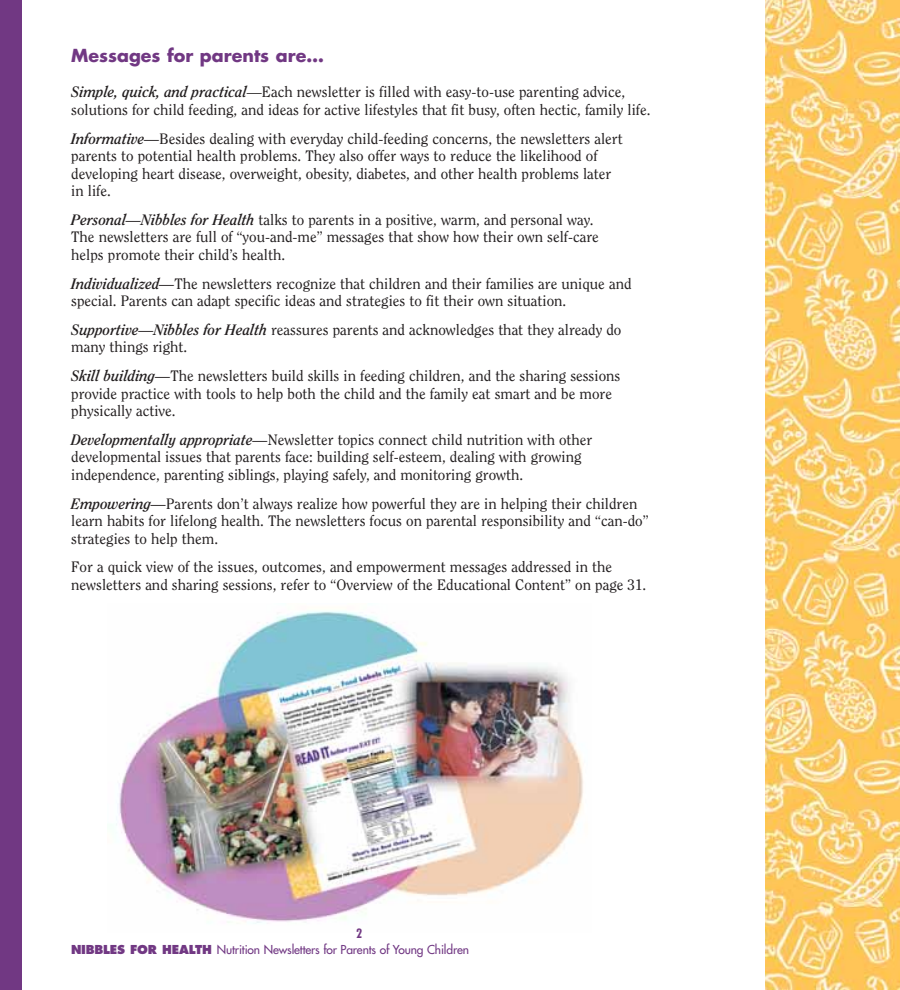
<style>
.page{position:relative;width:900px;height:990px;background:#fff}
.page>*{position:absolute;margin:0;border:0;box-sizing:border-box;transform-origin:0 0}
.t1{font:700 17.5px "Futura";color:#713883}
.t2{font:15px/17.5px "Clearface";color:#231f20}
.t3{font:700 condensed 12.5px "Futura";color:#713883}
.t4{font:12px "Futura";letter-spacing:-.01em;color:#713883}
.s1{font-weight:700;font-style:italic}
.s2{font-weight:800}
</style>
<div class="page">
<img style="left:110px;top:611px;width:474px;height:313px">
<div style="left:0;top:0;width:22px;height:990px;background:#713883"></div>
<img style="left:765px;top:0;width:135px;height:990px">
<p class="t1" style="left:71px;top:48px;width:254px">Messages for parents are…</p>
<p class="t2" style="left:71px;top:84px;width:581px"><span class="s1">Simple, quick, and practical</span>—Each newsletter is filled with easy-to-use parenting advice, solutions for child feeding, and ideas for active lifestyles that fit busy, often hectic, family life.</p>
<p class="t2" style="left:71px;top:131px;width:553px"><span class="s1">Informative—</span>Besides dealing with everyday child-feeding concerns, the newsletters alert parents to potential health problems. They also offer ways to reduce the likelihood of developing heart disease, overweight, obesity, diabetes, and other health problems later in life.</p>
<p class="t2" style="left:71px;top:212px;width:529px"><span class="s1">Personal—Nibbles for Health</span> talks to parents in a positive, warm, and personal way.<br>The newsletters are full of “you-and-me” messages that show how their own self-care helps promote their child’s health.</p>
<p class="t2" style="left:71px;top:276px;width:562px"><span class="s1">Individualized—</span>The newsletters recognize that children and their families are unique and special. Parents can adapt specific ideas and strategies to fit their own situation.</p>
<p class="t2" style="left:71px;top:322px;width:552px"><span class="s1">Supportive—Nibbles for Health</span> reassures parents and acknowledges that they already do many things right.</p>
<p class="t2" style="left:71px;top:368px;width:551px"><span class="s1">Skill building—</span>The newsletters build skills in feeding children, and the sharing sessions provide practice with tools to help both the child and the family eat smart and be more physically active.</p>
<p class="t2" style="left:71px;top:432px;width:523px"><span class="s1">Developmentally appropriate—</span>Newsletter topics connect child nutrition with other developmental issues that parents face: building self-esteem, dealing with growing independence, parenting siblings, playing safely, and monitoring growth.</p>
<p class="t2" style="left:71px;top:496px;width:579px"><span class="s1">Empowering—</span>Parents don’t always realize how powerful they are in helping their children learn habits for lifelong health. The newsletters focus on parental responsibility and “can-do” strategies to help them.</p>
<p class="t2" style="left:71px;top:559px;width:577px">For a quick view of the issues, outcomes, and empowerment messages addressed in the newsletters and sharing sessions, refer to “Overview of the Educational Content” on page 31.</p>
<p class="t3" style="left:356px;top:928px;width:8px">2</p>
<p class="t4" style="left:71px;top:944px;width:400px"><span class="s2">NIBBLES FOR HEALTH</span> Nutrition Newsletters for Parents of Young Children</p>
</div>
